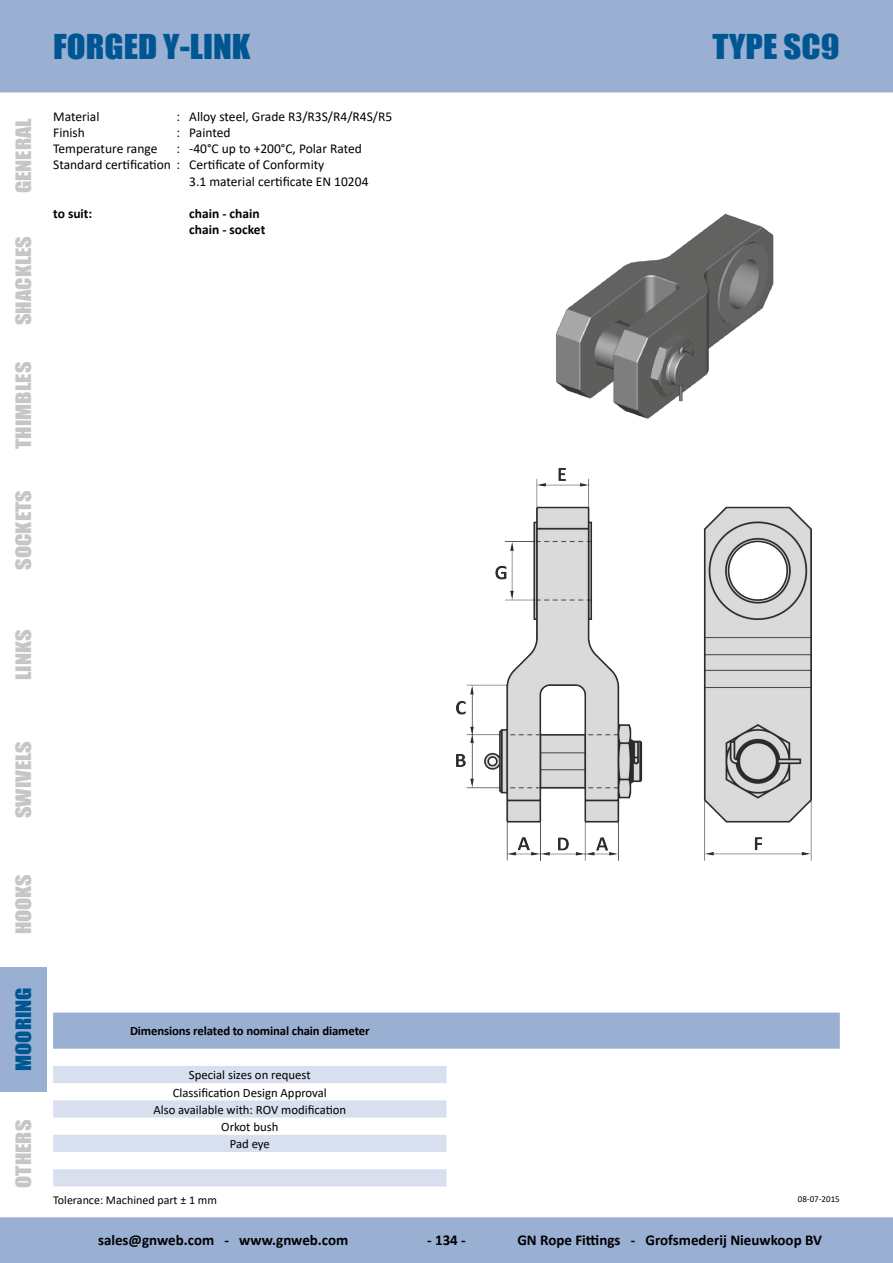
<style>
.page{position:relative;width:893px;height:1263px;background:#fff}
.page>*{position:absolute;margin:0;border:0;box-sizing:border-box;transform-origin:0 0}
.t1{font:31.5px "Impact";color:#005693;scale:1.1 1}
.t2{font:19.5px "Impact";color:#c6c6c6;scale:1.15 1}
.t3{font:19.5px "Impact";color:#005693;scale:1.15 1}
.t4{font:700 15px "Calibri";color:#000}
.t5{font:13.5px "Calibri";color:#000}
.t6{font:700 13.5px/16.2px "Calibri";color:#000}
.t7{font:12.75px/17.2px "Calibri";color:#000;text-align:center}
.t8{font:700 12.75px "Calibri";letter-spacing:-.01em;color:#000}
.t9{font:12px "Calibri";color:#000}
.t10{font:9px "Calibri";color:#000}
</style>
<div class="page">
<div style="left:0;top:0;width:893px;height:93px;background:#99b0d3"></div>
<div style="left:0;top:1217px;width:893px;height:46px;background:#99b0d3"></div>
<div style="left:0;top:967px;width:47px;height:124px;background:#99b0d3"></div>
<div style="left:53px;top:1012px;width:787px;height:37px;background:#99b0d3"></div>
<svg style="left:53px;top:1066px;width:393px;height:120px;fill:#d8e0ef"></svg>
<img style="left:456px;top:468px;width:356px;height:393px">
<img style="left:556px;top:213px;width:218px;height:206px">
<h2 class="t2" style="left:8px;top:193px;width:67px;rotate:-90deg">GENERAL</h2>
<h2 class="t2" style="left:8px;top:325px;width:79px;rotate:-90deg">SHACKLES</h2>
<h2 class="t2" style="left:8px;top:449px;width:77px;rotate:-90deg">THIMBLES</h2>
<h2 class="t2" style="left:8px;top:570px;width:70px;rotate:-90deg">SOCKETS</h2>
<h1 class="t1" style="left:53px;top:22px;width:181px">FORGED Y-LINK</h1>
<h1 class="t1" style="left:712px;top:22px;width:117px">TYPE SC9</h1>
<p class="t5" style="left:53px;top:107px;width:48px">Material</p>
<p class="t5" style="left:176px;top:107px;width:217px">: Alloy steel, Grade R3/R3S/R4/R4S/R5</p>
<p class="t5" style="left:53px;top:123px;width:33px">Finish</p>
<p class="t5" style="left:176px;top:123px;width:56px">: Painted</p>
<p class="t5" style="left:53px;top:139px;width:106px">Temperature range</p>
<p class="t5" style="left:176px;top:139px;width:187px">: -40°C up to +200°C, Polar Rated</p>
<p class="t5" style="left:53px;top:155px;width:273px">Standard certification : Certificate of Conformity</p>
<p class="t5" style="left:189px;top:172px;width:181px">3.1 material certificate EN 10204</p>
<p class="t6" style="left:53px;top:205px;width:41px">to suit:</p>
<p class="t6" style="left:189px;top:205px;width:78px">chain - chain chain - socket</p>
<h2 class="t2" style="left:8px;top:680px;width:45px;rotate:-90deg">LINKS</h2>
<h2 class="t2" style="left:8px;top:818px;width:69px;rotate:-90deg">SWIVELS</h2>
<h2 class="t2" style="left:8px;top:934px;width:54px;rotate:-90deg">HOOKS</h2>
<h2 class="t3" style="left:8px;top:1071px;width:74px;rotate:-90deg">MOORING</h2>
<h2 class="t2" style="left:8px;top:1188px;width:61px;rotate:-90deg">OTHERS</h2>
<p class="t8" style="left:130px;top:1022px;width:241px">Dimensions related to nominal chain diameter</p>
<p class="t7" style="left:153px;top:1066px;width:194px">Special sizes on request<br>Classification Design Approval<br>Also available with: ROV modification<br>Orkot bush<br>Pad eye</p>
<p class="t9" style="left:53px;top:1191px;width:165px">Tolerance: Machined part ± 1 mm</p>
<p class="t10" style="left:798px;top:1192px;width:44px">08-07-2015</p>
<p class="t4" style="left:98px;top:1229px;width:252px">sales@gnweb.com - www.gnweb.com</p>
<p class="t4" style="left:427px;top:1229px;width:40px">- 134 -</p>
<p class="t4" style="left:517px;top:1229px;width:306px">GN Rope Fittings - Grofsmederij Nieuwkoop BV</p>
</div>
